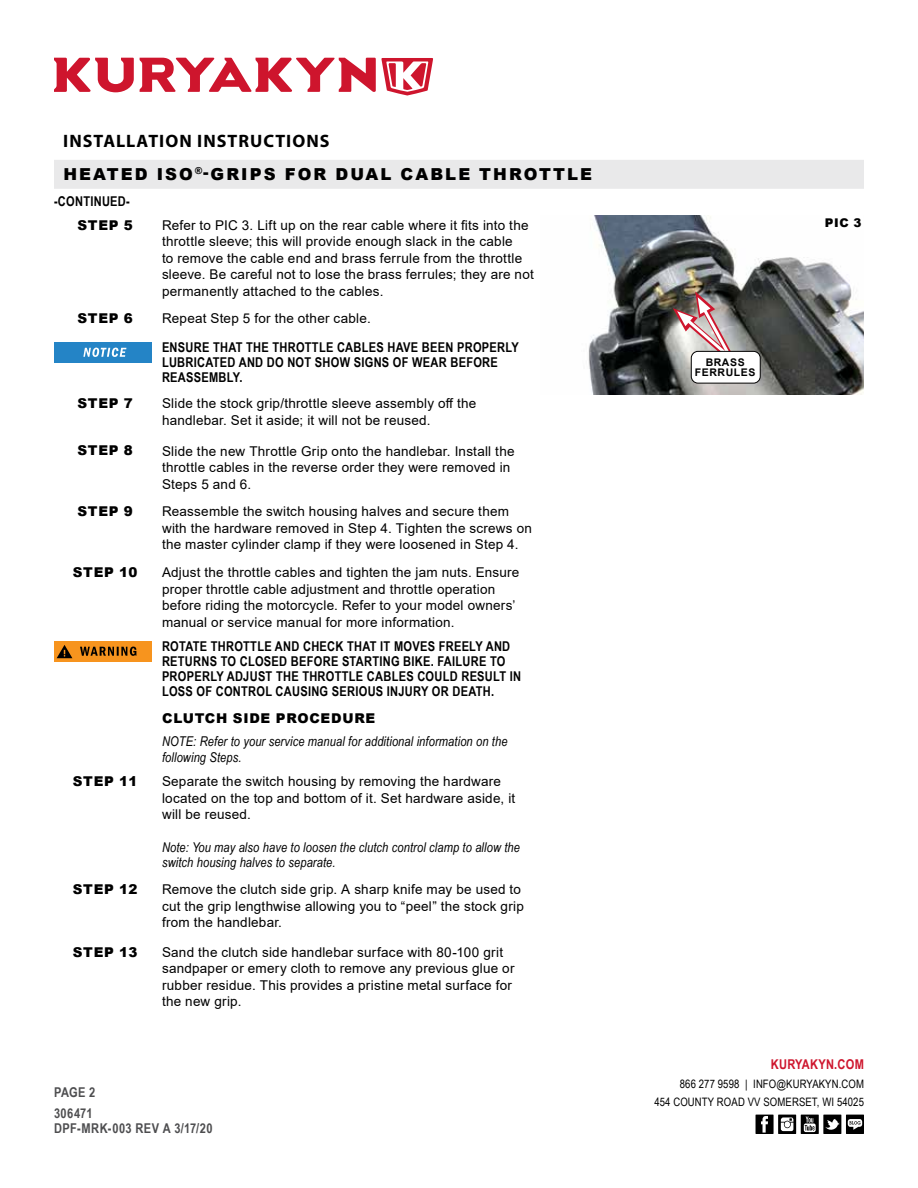
<style>
.page{position:relative;width:918px;height:1188px;background:#fff}
.page>*{position:absolute;margin:0;border:0;box-sizing:border-box;transform-origin:0 0}
.t1{font:700 18px "Myriad Pro";letter-spacing:.055em;color:#000}
.t2{font:900 16.5px "Arial";letter-spacing:.125em;color:#000}
.t3{font:13.5px/16.5px "Arial";letter-spacing:.015em;color:#000}
.t4{font:700 13.5px/15px "Arial Narrow";letter-spacing:.02em;color:#000}
.t5{font:italic 13.5px/15.8px "Arial Narrow";letter-spacing:.01em;color:#000}
.t6{font:900 13.5px "Arial";letter-spacing:.055em;color:#000}
.t7{font:700 13.5px/20.4px "Arial Narrow";letter-spacing:.035em;color:#4d4d4f}
.t8{font:700 13.5px "Arial Narrow";letter-spacing:.02em;color:#ce152d}
.t9{font:900 12px "Arial";color:#000}
.t10{font:11.7px/18px "Arial Narrow";letter-spacing:.01em;color:#000;text-align:right}
.t11{font:700 10.5px/10.5px "Arial";letter-spacing:.055em;color:#000;text-align:center}
</style>
<div class="page">
<svg style="left:54px;top:58px;width:379px;height:38px"></svg>
<div style="left:54px;top:160px;width:810px;height:29px;background:#e9e9ea"></div>
<div style="left:846px;top:1115px;width:18px;height:19px;background:#000"></div>
<svg style="left:848px;top:1119px;width:14px;height:11px"></svg>
<svg style="left:778px;top:1115px;width:18px;height:19px"></svg>
<svg style="left:781px;top:1117px;width:12px;height:14px"></svg>
<div style="left:756px;top:1115px;width:18px;height:19px;background:#000"></div>
<svg style="left:761px;top:1116px;width:7px;height:17px"></svg>
<svg style="left:801px;top:1115px;width:18px;height:19px"></svg>
<svg style="left:804px;top:1117px;width:12px;height:15px"></svg>
<div style="left:823px;top:1115px;width:18px;height:19px;background:#000"></div>
<svg style="left:825px;top:1119px;width:15px;height:11px"></svg>
<img style="left:588px;top:216px;width:276px;height:178px">
<div style="left:54px;top:342px;width:97px;height:20px;background:#2484c6"></div>
<svg style="left:83px;top:348px;width:43px;height:9px"></svg>
<div style="left:54px;top:642px;width:97px;height:20px;background:#f7941e"></div>
<svg style="left:80px;top:647px;width:56px;height:9px"></svg>
<svg style="left:57px;top:645px;width:15px;height:13px"></svg>
<img style="left:673px;top:291px;width:80px;height:94px">
<div style="left:691px;top:351px;width:69px;height:32px;background:#fff;border-radius:7px"></div>
<div style="left:691px;top:351px;width:69px;height:32px;border:1px solid #000;border-radius:7px"></div>
<div style="left:823px;top:216px;width:40px;height:13px;background:#fff"></div>
<h1 class="t1" style="left:63px;top:129px;width:268px">INSTALLATION INSTRUCTIONS</h1>
<p class="t2" style="left:63px;top:162px;width:530px">HEATED ISO<sup>®</sup>-GRIPS FOR DUAL CABLE THROTTLE</p>
<p class="t4" style="left:54px;top:193px;width:77px">-CONTINUED-</p>
<p class="t6" style="left:77px;top:215px;width:57px">STEP 5</p>
<p class="t3" style="left:162px;top:217px;width:373px">Refer to PIC 3. Lift up on the rear cable where it fits into the throttle sleeve; this will provide enough slack in the cable<br>to remove the cable end and brass ferrule from the throttle sleeve. Be careful not to lose the brass ferrules; they are not permanently attached to the cables.</p>
<p class="t6" style="left:77px;top:308px;width:57px">STEP 6</p>
<p class="t3" style="left:162px;top:310px;width:210px">Repeat Step 5 for the other cable.</p>
<p class="t4" style="left:162px;top:339px;width:358px">ENSURE THAT THE THROTTLE CABLES HAVE BEEN PROPERLY<br>LUBRICATED AND DO NOT SHOW SIGNS OF WEAR BEFORE<br>REASSEMBLY.</p>
<p class="t6" style="left:77px;top:394px;width:57px">STEP 7</p>
<p class="t3" style="left:162px;top:395px;width:316px">Slide the stock grip/throttle sleeve assembly off the handlebar. Set it aside; it will not be reused.</p>
<p class="t6" style="left:77px;top:441px;width:57px">STEP 8</p>
<p class="t3" style="left:162px;top:443px;width:354px">Slide the new Throttle Grip onto the handlebar. Install the throttle cables in the reverse order they were removed in<br>Steps 5 and 6.</p>
<p class="t6" style="left:77px;top:502px;width:57px">STEP 9</p>
<p class="t3" style="left:162px;top:503px;width:371px">Reassemble the switch housing halves and secure them with the hardware removed in Step 4. Tighten the screws on the master cylinder clamp if they were loosened in Step 4.</p>
<p class="t6" style="left:73px;top:562px;width:66px">STEP 10</p>
<p class="t3" style="left:162px;top:564px;width:359px">Adjust the throttle cables and tighten the jam nuts. Ensure proper throttle cable adjustment and throttle operation before riding the motorcycle. Refer to your model owners’ manual or service manual for more information.</p>
<p class="t4" style="left:162px;top:638px;width:361px">ROTATE THROTTLE AND CHECK THAT IT MOVES FREELY AND RETURNS TO CLOSED BEFORE STARTING BIKE. FAILURE TO PROPERLY ADJUST THE THROTTLE CABLES COULD RESULT IN LOSS OF CONTROL CAUSING SERIOUS INJURY OR DEATH.</p>
<p class="t6" style="left:162px;top:708px;width:215px">CLUTCH SIDE PROCEDURE</p>
<p class="t5" style="left:162px;top:733px;width:347px">NOTE: Refer to your service manual for additional information on the following Steps.</p>
<p class="t6" style="left:73px;top:772px;width:66px">STEP 11</p>
<p class="t3" style="left:162px;top:773px;width:355px">Separate the switch housing by removing the hardware located on the top and bottom of it. Set hardware aside, it will be reused.</p>
<p class="t5" style="left:162px;top:839px;width:360px">Note: You may also have to loosen the clutch control clamp to allow the switch housing halves to separate.</p>
<p class="t6" style="left:73px;top:880px;width:66px">STEP 12</p>
<p class="t3" style="left:162px;top:881px;width:363px">Remove the clutch side grip. A sharp knife may be used to cut the grip lengthwise allowing you to “peel” the stock grip from the handlebar.</p>
<p class="t6" style="left:73px;top:942px;width:66px">STEP 13</p>
<p class="t3" style="left:162px;top:944px;width:354px">Sand the clutch side handlebar surface with 80-100 grit sandpaper or emery cloth to remove any previous glue or rubber residue. This provides a pristine metal surface for the new grip.</p>
<p class="t7" style="left:54px;top:1082px;width:43px">PAGE 2<br>306471</p>
<p class="t7" style="left:54px;top:1117px;width:160px">DPF-MRK-003 REV A 3/17/20</p>
<p class="t11" style="left:695px;top:357px;width:62px">BRASS<br>FERRULES</p>
<p class="t9" style="left:825px;top:214px;width:38px">PIC 3</p>
<p class="t8" style="left:771px;top:1054px;width:95px">KURYAKYN.COM</p>
<p class="t10" style="left:654px;top:1075px;width:211px">866 277 9598 | INFO@KURYAKYN.COM<br>454 COUNTY ROAD VV SOMERSET, WI 54025</p>
</div>
